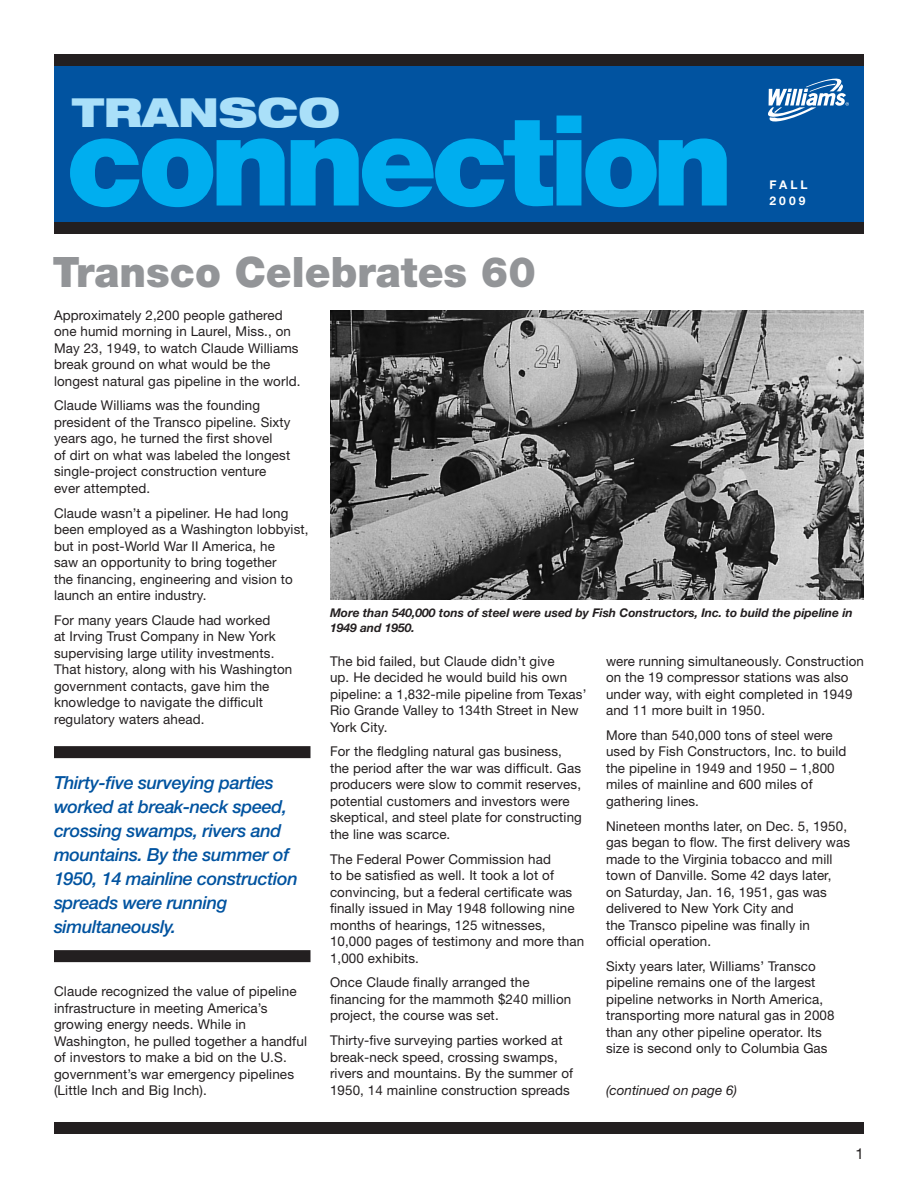
<style>
.page{position:relative;width:918px;height:1188px;background:#fff}
.page>*{position:absolute;margin:0;border:0;box-sizing:border-box;transform-origin:0 0}
.t1{font:900 126px "Helvetica Neue";letter-spacing:-.06em;color:#00aeef}
.t2{font:900 42px "Helvetica Neue";color:#939598}
.t3{font:900 expanded 40.05px "Helvetica Neue";color:#aae0f9}
.t4{font:italic 500 18px/24px "Helvetica Neue";letter-spacing:-.02em;color:#0153a0}
.t5{font:15px "Helvetica Neue";color:#231f20}
.t6{font:13.5px/16.5px "Helvetica Neue";letter-spacing:.01em;color:#231f20}
.t7{font:italic 13.5px "Helvetica Neue";color:#231f20}
.t8{font:italic 700 12px/15px "Helvetica Neue";color:#231f20}
.t9{font:700 12px/16.5px "Helvetica Neue";letter-spacing:.26em;color:#fff}
</style>
<div class="page">
<div style="left:54px;top:54px;width:810px;height:170px;background:#0153a0"></div>
<svg style="left:768px;top:79px;width:81px;height:43px"></svg>
<div style="left:54px;top:222px;width:810px;height:12px;background:#231f20"></div>
<div style="left:54px;top:54px;width:810px;height:12px;background:#231f20"></div>
<div style="left:54px;top:1122px;width:810px;height:12px;background:#231f20"></div>
<img style="left:330px;top:310px;width:533px;height:289px">
<div style="left:54px;top:746px;width:256px;height:12px;background:#231f20"></div>
<div style="left:54px;top:950px;width:256px;height:12px;background:#231f20"></div>
<p class="t3" style="left:72px;top:86px;width:270px">TRANSCO</p>
<p class="t1" style="left:66px;top:85px;width:669px">connection</p>
<p class="t2" style="left:52px;top:247px;width:485px">Transco Celebrates 60</p>
<p class="t9" style="left:770px;top:176px;width:40px">FALL<br>2009</p>
<p class="t6" style="left:54px;top:306px;width:248px">Approximately 2,200 people gathered one humid morning in Laurel, Miss., on May 23, 1949, to watch Claude Williams break ground on what would be the longest natural gas pipeline in the world.</p>
<p class="t6" style="left:54px;top:397px;width:238px">Claude Williams was the founding president of the Transco pipeline. Sixty years ago, he turned the first shovel<br>of dirt on what was labeled the longest single-project construction venture ever attempted.</p>
<p class="t6" style="left:54px;top:504px;width:256px">Claude wasn’t a pipeliner. He had long been employed as a Washington lobbyist, but in post-World War II America, he<br>saw an opportunity to bring together<br>the financing, engineering and vision to launch an entire industry.</p>
<p class="t6" style="left:54px;top:612px;width:240px">For many years Claude had worked<br>at Irving Trust Company in New York supervising large utility investments.<br>That history, along with his Washington government contacts, gave him the knowledge to navigate the difficult regulatory waters ahead.</p>
<p class="t4" style="left:54px;top:770px;width:245px">Thirty-five surveying parties worked at break-neck speed, crossing swamps, rivers and mountains. By the summer of<br>1950, 14 mainline construction spreads were running simultaneously.</p>
<p class="t6" style="left:54px;top:983px;width:255px">Claude recognized the value of pipeline infrastructure in meeting America’s growing energy needs. While in Washington, he pulled together a handful of investors to make a bid on the U.S. government’s war emergency pipelines (Little Inch and Big Inch).</p>
<p class="t8" style="left:330px;top:605px;width:524px">More than 540,000 tons of steel were used by Fish Constructors, Inc. to build the pipeline in<br>1949 and 1950.</p>
<p class="t6" style="left:330px;top:652px;width:258px">The bid failed, but Claude didn’t give<br>up. He decided he would build his own pipeline: a 1,832-mile pipeline from Texas’ Rio Grande Valley to 134th Street in New York City.</p>
<p class="t6" style="left:330px;top:743px;width:253px">For the fledgling natural gas business, the period after the war was difficult. Gas producers were slow to commit reserves, potential customers and investors were skeptical, and steel plate for constructing the line was scarce.</p>
<p class="t6" style="left:330px;top:850px;width:256px">The Federal Power Commission had<br>to be satisfied as well. It took a lot of convincing, but a federal certificate was finally issued in May 1948 following nine months of hearings, 125 witnesses, 10,000 pages of testimony and more than 1,000 exhibits.</p>
<p class="t6" style="left:330px;top:974px;width:243px">Once Claude finally arranged the financing for the mammoth $240 million project, the course was set.</p>
<p class="t6" style="left:330px;top:1032px;width:245px">Thirty-five surveying parties worked at break-neck speed, crossing swamps, rivers and mountains. By the summer of 1950, 14 mainline construction spreads</p>
<p class="t6" style="left:606px;top:652px;width:259px">were running simultaneously. Construction on the 19 compressor stations was also under way, with eight completed in 1949 and 11 more built in 1950.</p>
<p class="t6" style="left:606px;top:727px;width:242px">More than 540,000 tons of steel were used by Fish Constructors, Inc. to build the pipeline in 1949 and 1950 – 1,800 miles of mainline and 600 miles of gathering lines.</p>
<p class="t6" style="left:606px;top:817px;width:246px">Nineteen months later, on Dec. 5, 1950, gas began to flow. The first delivery was made to the Virginia tobacco and mill town of Danville. Some 42 days later,<br>on Saturday, Jan. 16, 1951, gas was delivered to New York City and<br>the Transco pipeline was finally in official operation.</p>
<p class="t6" style="left:606px;top:958px;width:230px">Sixty years later, Williams’ Transco pipeline remains one of the largest pipeline networks in North America, transporting more natural gas in 2008 than any other pipeline operator. Its size is second only to Columbia Gas</p>
<p class="t7" style="left:606px;top:1082px;width:133px">(continued on page 6)</p>
<p class="t5" style="left:856px;top:1145px;width:10px">1</p>
</div>
